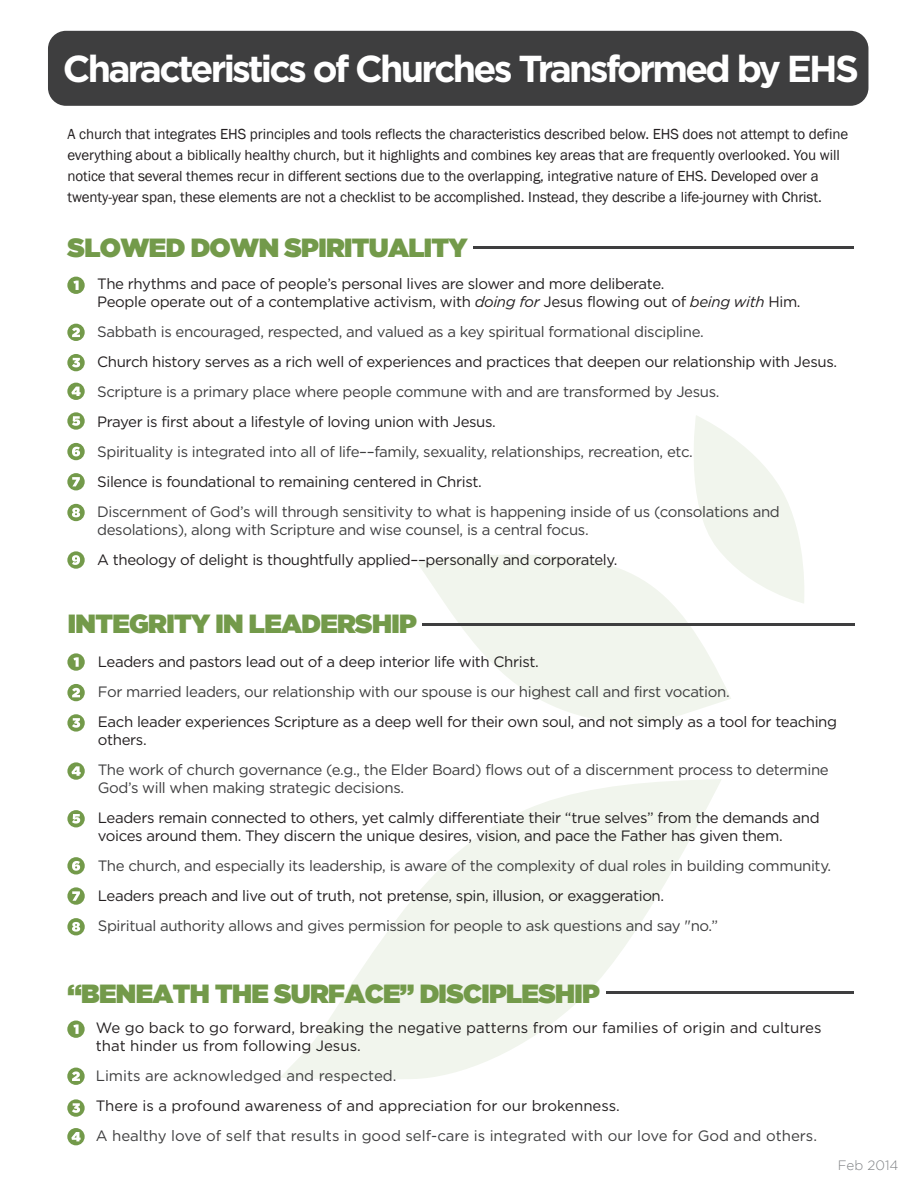
<style>
.page{position:relative;width:918px;height:1188px;background:#fff}
.page>*{position:absolute;margin:0;border:0;box-sizing:border-box;transform-origin:0 0}
.t1{font:700 37.5px "Gotham";letter-spacing:-.07em;color:#fff}
.t2{font:26.25px "Gotham Ultra";letter-spacing:-.025em;color:#739a4a}
.t3{font:15px/18px "Gotham";letter-spacing:-.025em;color:#231f20}
.t4{font:15px/18px "Gotham";letter-spacing:-.025em;color:#3e3e3f}
.t5{font:15px/21px "Franklin Gothic";letter-spacing:-.005em;color:#231f20}
.t6{font:15px/18px "Gotham";color:#231f20}
.t7{font:15px "Gotham";color:#3e3e3f}
.t8{font:300 13.5px "Gotham";color:#808285}
.s1{font-style:italic}
</style>
<div class="page">
<svg style="left:281px;top:779px;width:441px;height:300px"></svg>
<svg style="left:417px;top:555px;width:314px;height:168px;fill:#f1f5ed"></svg>
<svg style="left:694px;top:415px;width:110px;height:189px"></svg>
<hr style="left:473px;top:247px;width:381px;height:2px;background:#3e3e3f">
<div style="left:67px;top:277px;width:18px;height:17px;background:#739a4a;border-radius:50%"></div>
<svg style="left:73px;top:281px;width:6px;height:9px"></svg>
<svg style="left:67px;top:324px;width:18px;height:17px"></svg>
<svg style="left:72px;top:328px;width:8px;height:9px"></svg>
<svg style="left:67px;top:354px;width:18px;height:17px"></svg>
<svg style="left:72px;top:358px;width:8px;height:9px"></svg>
<div style="left:67px;top:383px;width:18px;height:17px;background:#739a4a;border-radius:50%"></div>
<svg style="left:71px;top:387px;width:10px;height:9px"></svg>
<div style="left:67px;top:504px;width:18px;height:17px;background:#739a4a;border-radius:50%"></div>
<svg style="left:72px;top:508px;width:8px;height:9px"></svg>
<svg style="left:67px;top:551px;width:18px;height:18px"></svg>
<svg style="left:72px;top:555px;width:8px;height:10px"></svg>
<svg style="left:67px;top:412px;width:18px;height:18px"></svg>
<svg style="left:72px;top:416px;width:8px;height:10px"></svg>
<div style="left:67px;top:443px;width:18px;height:17px;background:#739a4a;border-radius:50%"></div>
<svg style="left:72px;top:447px;width:8px;height:9px"></svg>
<div style="left:67px;top:473px;width:18px;height:17px;background:#739a4a;border-radius:50%"></div>
<svg style="left:72px;top:477px;width:8px;height:9px"></svg>
<div style="left:67px;top:1021px;width:18px;height:17px;background:#739a4a;border-radius:50%"></div>
<svg style="left:73px;top:1024px;width:6px;height:10px"></svg>
<div style="left:67px;top:1068px;width:18px;height:17px;background:#739a4a;border-radius:50%"></div>
<svg style="left:72px;top:1071px;width:8px;height:10px"></svg>
<svg style="left:67px;top:1099px;width:18px;height:18px"></svg>
<svg style="left:72px;top:1103px;width:8px;height:10px"></svg>
<div style="left:67px;top:1128px;width:18px;height:17px;background:#739a4a;border-radius:50%"></div>
<svg style="left:71px;top:1132px;width:10px;height:9px"></svg>
<hr style="left:606px;top:992px;width:248px;height:2px;background:#3e3e3f">
<div style="left:67px;top:653px;width:18px;height:18px;background:#739a4a;border-radius:50%"></div>
<svg style="left:74px;top:657px;width:5px;height:10px"></svg>
<svg style="left:67px;top:684px;width:18px;height:17px"></svg>
<svg style="left:72px;top:688px;width:8px;height:9px"></svg>
<svg style="left:67px;top:714px;width:18px;height:18px"></svg>
<svg style="left:72px;top:718px;width:8px;height:10px"></svg>
<svg style="left:67px;top:762px;width:18px;height:18px"></svg>
<svg style="left:72px;top:766px;width:9px;height:10px"></svg>
<div style="left:67px;top:918px;width:18px;height:17px;background:#739a4a;border-radius:50%"></div>
<svg style="left:72px;top:922px;width:8px;height:10px"></svg>
<div style="left:67px;top:810px;width:18px;height:17px;background:#739a4a;border-radius:50%"></div>
<svg style="left:72px;top:814px;width:8px;height:10px"></svg>
<svg style="left:67px;top:857px;width:18px;height:18px"></svg>
<svg style="left:72px;top:861px;width:8px;height:10px"></svg>
<svg style="left:67px;top:887px;width:18px;height:18px"></svg>
<svg style="left:72px;top:891px;width:8px;height:10px"></svg>
<hr style="left:422px;top:623px;width:432px;height:2px;background:#3e3e3f">
<div style="left:48px;top:31px;width:820px;height:75px;background:#3e3e3f;border-radius:18px"></div>
<h1 class="t1" style="left:63px;top:47px;width:798px">Characteristics of Churches Transformed by EHS</h1>
<p class="t5" style="left:67px;top:124px;width:782px">A church that integrates EHS principles and tools reflects the characteristics described below. EHS does not attempt to define everything about a biblically healthy church, but it highlights and combines key areas that are frequently overlooked. You will notice that several themes recur in different sections due to the overlapping, integrative nature of EHS. Developed over a twenty-year span, these elements are not a checklist to be accomplished. Instead, they describe a life-journey with Christ.</p>
<h2 class="t2" style="left:68px;top:237px;width:401px">SLOWED DOWN SPIRITUALITY</h2>
<p class="t3" style="left:97px;top:274px;width:705px">The rhythms and pace of people’s personal lives are slower and more deliberate.<br>People operate out of a contemplative activism, with <span class="s1">doing for</span> Jesus flowing out of <span class="s1">being with</span> Him.</p>
<p class="t4" style="left:97px;top:322px;width:608px">Sabbath is encouraged, respected, and valued as a key spiritual formational discipline.</p>
<p class="t3" style="left:97px;top:352px;width:741px">Church history serves as a rich well of experiences and practices that deepen our relationship with Jesus.</p>
<p class="t4" style="left:97px;top:382px;width:624px">Scripture is a primary place where people commune with and are transformed by Jesus.</p>
<p class="t3" style="left:97px;top:412px;width:400px">Prayer is first about a lifestyle of loving union with Jesus.</p>
<p class="t4" style="left:97px;top:442px;width:597px">Spirituality is integrated into all of life––family, sexuality, relationships, recreation, etc.</p>
<p class="t3" style="left:97px;top:472px;width:386px">Silence is foundational to remaining centered in Christ.</p>
<p class="t4" style="left:97px;top:502px;width:684px">Discernment of God’s will through sensitivity to what is happening inside of us (consolations and desolations), along with Scripture and wise counsel, is a central focus.</p>
<p class="t3" style="left:97px;top:550px;width:522px">A theology of delight is thoughtfully applied––personally and corporately.</p>
<h2 class="t2" style="left:68px;top:614px;width:350px">INTEGRITY IN LEADERSHIP</h2>
<p class="t3" style="left:98px;top:652px;width:442px">Leaders and pastors lead out of a deep interior life with Christ.</p>
<p class="t4" style="left:98px;top:682px;width:633px">For married leaders, our relationship with our spouse is our highest call and first vocation.</p>
<p class="t3" style="left:98px;top:712px;width:741px">Each leader experiences Scripture as a deep well for their own soul, and not simply as a tool for teaching others.</p>
<p class="t4" style="left:98px;top:760px;width:732px">The work of church governance (e.g., the Elder Board) flows out of a discernment process to determine<br>God’s will when making strategic decisions.</p>
<p class="t3" style="left:98px;top:808px;width:723px">Leaders remain connected to others, yet calmly differentiate their “true selves” from the demands and voices around them. They discern the unique desires, vision, and pace the Father has given them.</p>
<p class="t4" style="left:98px;top:856px;width:735px">The church, and especially its leadership, is aware of the complexity of dual roles in building community.</p>
<p class="t3" style="left:98px;top:886px;width:568px">Leaders preach and live out of truth, not pretense, spin, illusion, or exaggeration.</p>
<p class="t4" style="left:98px;top:916px;width:622px">Spiritual authority allows and gives permission for people to ask questions and say "no.”</p>
<h2 class="t2" style="left:67px;top:984px;width:534px">“BENEATH THE SURFACE” DISCIPLESHIP</h2>
<p class="t6" style="left:96px;top:1019px;width:727px">We go back to go forward, breaking the negative patterns from our families of origin and cultures that hinder us from following Jesus.</p>
<p class="t7" style="left:96px;top:1068px;width:302px">Limits are acknowledged and respected.</p>
<p class="t6" style="left:96px;top:1097px;width:526px">There is a profound awareness of and appreciation for our brokenness.</p>
<p class="t7" style="left:96px;top:1128px;width:723px">A healthy love of self that results in good self-care is integrated with our love for God and others.</p>
<p class="t8" style="left:838px;top:1160px;width:62px">Feb 2014</p>
</div>
